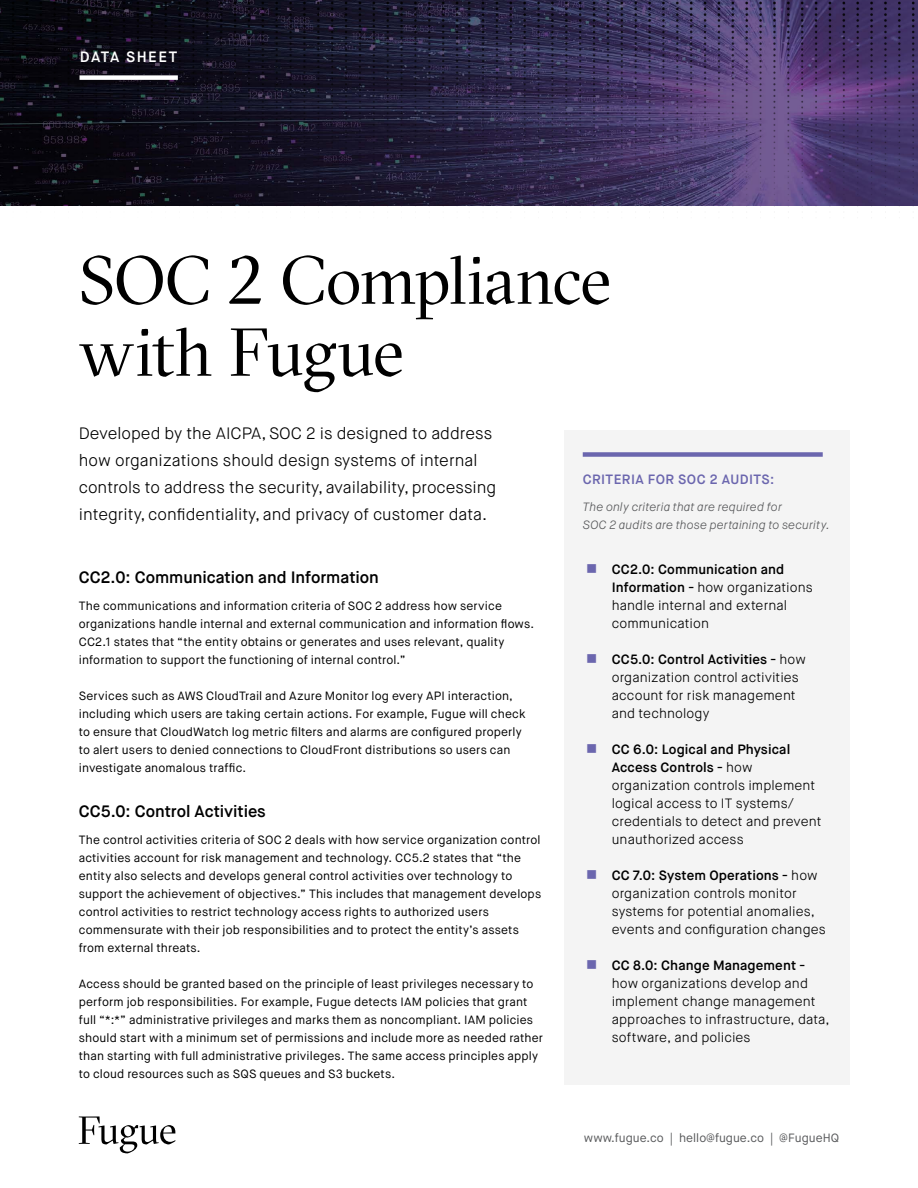
<style>
.page{position:relative;width:918px;height:1188px;background:#fff}
.page>*{position:absolute;margin:0;border:0;box-sizing:border-box;transform-origin:0 0}
.Heading_1{font:67.5px/72px "GT Sectra Fine";letter-spacing:-.015em;color:#000}
.Into{font:300 16.5px/27px "Maison Neue";color:#000}
.wp_paragrph_style{font:600 16.5px "Maison Neue";letter-spacing:-.005em;color:#000}
.t1{font:600 15px "Maison Neue";letter-spacing:.1em;color:#fff}
.Heading_3{font:300 13.5px/18px "Maison Neue";letter-spacing:.01em;color:#000}
.Heading_3-2{font:600 13.5px "Maison Neue";letter-spacing:.035em;color:#6b66ae}
.wp_paragrph_style-2{font:12px/18px "Maison Neue";letter-spacing:.01em;color:#000}
.Heading_3-3{font:italic 300 12px/18px "Maison Neue";letter-spacing:.01em;color:#58595b}
.t2{font:12px "Maison Neue";color:#58595b}
.s1{color:#6b66ae}
.s2{font-weight:600}
</style>
<div class="page">
<svg style="left:79px;top:1116px;width:97px;height:37px"></svg>
<img style="left:0;top:0;width:918px;height:207px">
<div style="left:80px;top:75px;width:98px;height:5px;background:#fff"></div>
<div style="left:564px;top:430px;width:286px;height:654px;background:#f4f4f4"></div>
<div style="left:583px;top:452px;width:240px;height:5px;background:#6b66ae"></div>
<p class="t1" style="left:80px;top:47px;width:99px">DATA SHEET</p>
<p class="Heading_1" style="left:79px;top:244px;width:534px">SOC 2 Compliance with Fugue</p>
<p class="Into" style="left:79px;top:420px;width:419px">Developed by the AICPA, SOC 2 is designed to address how organizations should design systems of internal controls to address the security, availability, processing integrity, confidentiality, and privacy of customer data.</p>
<p class="Heading_3-2" style="left:583px;top:471px;width:193px">CRITERIA FOR SOC 2 AUDITS:</p>
<p class="Heading_3-3" style="left:583px;top:498px;width:248px">The only criteria that are required for<br>SOC 2 audits are those pertaining to security.</p>
<p class="Heading_3" style="left:612px;top:560px;width:203px;text-indent:-26px"><span class="s1">■</span> <span class="s2">CC2.0: Communication and<br>Information -</span> how organizations handle internal and external communication</p>
<p class="Heading_3" style="left:612px;top:650px;width:196px;text-indent:-26px"><span class="s1">■</span> <span class="s2">CC5.0: Control Activities -</span> how organization control activities account for risk management and technology</p>
<p class="Heading_3" style="left:612px;top:740px;width:211px;text-indent:-26px"><span class="s1">■</span> <span class="s2">CC 6.0: Logical and Physical<br>Access Controls -</span> how organization controls implement logical access to IT systems/ credentials to detect and prevent unauthorized access</p>
<p class="Heading_3" style="left:612px;top:866px;width:216px;text-indent:-26px"><span class="s1">■</span> <span class="s2">CC 7.0: System Operations -</span> how organization controls monitor systems for potential anomalies, events and configuration changes</p>
<p class="Heading_3" style="left:612px;top:956px;width:219px;text-indent:-26px"><span class="s1">■</span> <span class="s2">CC 8.0: Change Management - </span>how organizations develop and implement change management approaches to infrastructure, data, software, and policies</p>
<p class="wp_paragrph_style" style="left:79px;top:567px;width:302px">CC2.0: Communication and Information</p>
<p class="wp_paragrph_style-2" style="left:79px;top:597px;width:457px">The communications and information criteria of SOC 2 address how service organizations handle internal and external communication and information flows.<br>CC2.1 states that “the entity obtains or generates and uses relevant, quality information to support the functioning of internal control.”</p>
<p class="wp_paragrph_style-2" style="left:79px;top:687px;width:448px">Services such as AWS CloudTrail and Azure Monitor log every API interaction, including which users are taking certain actions. For example, Fugue will check to ensure that CloudWatch log metric filters and alarms are configured properly to alert users to denied connections to CloudFront distributions so users can investigate anomalous traffic.</p>
<p class="wp_paragrph_style" style="left:79px;top:801px;width:188px">CC5.0: Control Activities</p>
<p class="wp_paragrph_style-2" style="left:79px;top:831px;width:464px">The control activities criteria of SOC 2 deals with how service organization control activities account for risk management and technology. CC5.2 states that “the entity also selects and develops general control activities over technology to support the achievement of objectives.” This includes that management develops control activities to restrict technology access rights to authorized users commensurate with their job responsibilities and to protect the entity’s assets from external threats.</p>
<p class="wp_paragrph_style-2" style="left:79px;top:975px;width:466px">Access should be granted based on the principle of least privileges necessary to perform job responsibilities. For example, Fugue detects IAM policies that grant full “*:*” administrative privileges and marks them as noncompliant. IAM policies should start with a minimum set of permissions and include more as needed rather than starting with full administrative privileges. The same access principles apply to cloud resources such as SQS queues and S3 buckets.</p>
<p class="t2" style="left:584px;top:1130px;width:257px">www.fugue.co | hello@fugue.co | @FugueHQ</p>
</div>
